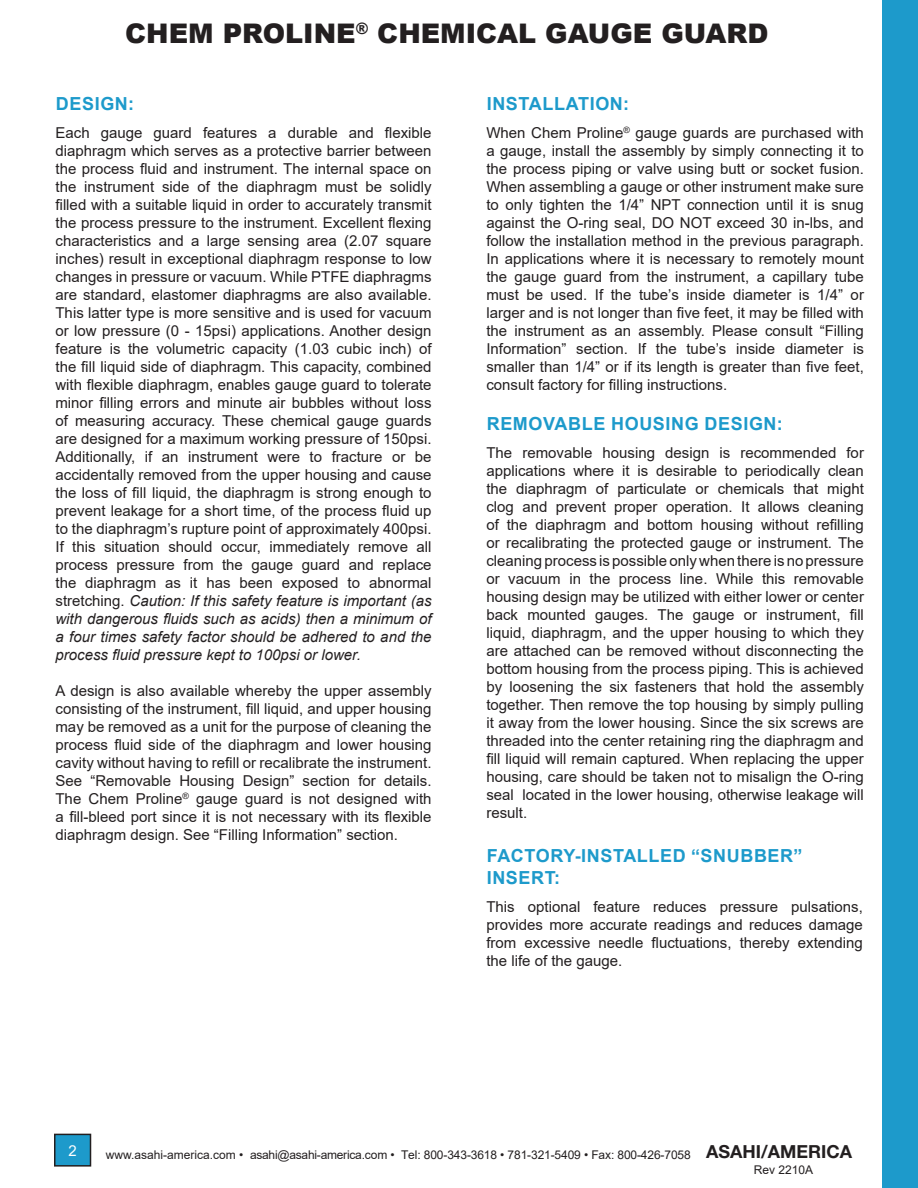
<style>
.page{position:relative;width:918px;height:1188px;background:#fff}
.page>*{position:absolute;margin:0;border:0;box-sizing:border-box;transform-origin:0 0}
.t1{font:900 27px "Arial";color:#231f20}
.Section_Header{font:700 18px/21.6px "Arial";letter-spacing:.035em;color:#1d9acb}
.t2{font:15px/18px "Arial";color:#231f20;text-align:justify}
.t3{font:15px "Arial";color:#fff}
.t4{font:12px/15.5px "Arial";letter-spacing:-.01em;color:#231f20}
.s1{font-style:italic}
.s2{font-family:"Helvetica Neue LT Std";font-weight:700;font-size:18px}
</style>
<div class="page">
<div style="left:55px;top:1134px;width:36px;height:32px;background:#1d9acb"></div>
<div style="left:54px;top:1134px;width:37px;height:33px;border:2px solid #231f20"></div>
<div style="left:882px;top:0;width:36px;height:1188px;background:#1d9acb"></div>
<h1 class="t1" style="left:125px;top:13px;width:645px">CHEM PROLINE<sup>®</sup> CHEMICAL GAUGE GUARD</h1>
<p class="Section_Header" style="left:56px;top:94px;width:80px">DESIGN:</p>
<p class="t2" style="left:56px;top:124px;width:378px">Each gauge guard features a durable and flexible diaphragm which serves as a protective barrier between the process fluid and instrument. The internal space on the instrument side of the diaphragm must be solidly filled with a suitable liquid in order to accurately transmit the process pressure to the instrument. Excellent flexing characteristics and a large sensing area (2.07 square inches) result in exceptional diaphragm response to low changes in pressure or vacuum. While PTFE diaphragms are standard, elastomer diaphragms are also available.<br>This latter type is more sensitive and is used for vacuum or low pressure (0 - 15psi) applications. Another design feature is the volumetric capacity (1.03 cubic inch) of the fill liquid side of diaphragm. This capacity, combined with flexible diaphragm, enables gauge guard to tolerate minor filling errors and minute air bubbles without loss of measuring accuracy. These chemical gauge guards are designed for a maximum working pressure of 150psi.<br>Additionally, if an instrument were to fracture or be accidentally removed from the upper housing and cause the loss of fill liquid, the diaphragm is strong enough to prevent leakage for a short time, of the process fluid up to the diaphragm’s rupture point of approximately 400psi.<br>If this situation should occur, immediately remove all process pressure from the gauge guard and replace the diaphragm as it has been exposed to abnormal stretching. <span class="s1">Caution: If this safety feature is important (as with dangerous fluids such as acids) then a minimum of a four times safety factor should be adhered to and the process fluid pressure kept to 100psi or lower.</span></p>
<p class="t2" style="left:56px;top:682px;width:378px">A design is also available whereby the upper assembly consisting of the instrument, fill liquid, and upper housing may be removed as a unit for the purpose of cleaning the process fluid side of the diaphragm and lower housing cavity without having to refill or recalibrate the instrument.<br>See “Removable Housing Design” section for details.<br>The Chem Proline<sup>®</sup> gauge guard is not designed with a fill-bleed port since it is not necessary with its flexible diaphragm design. See “Filling Information” section.</p>
<p class="Section_Header" style="left:487px;top:94px;width:144px">INSTALLATION:</p>
<p class="t2" style="left:486px;top:124px;width:379px">When Chem Proline<sup>®</sup> gauge guards are purchased with a gauge, install the assembly by simply connecting it to the process piping or valve using butt or socket fusion.<br>When assembling a gauge or other instrument make sure to only tighten the 1/4” NPT connection until it is snug against the O-ring seal, DO NOT exceed 30 in-lbs, and follow the installation method in the previous paragraph.<br>In applications where it is necessary to remotely mount the gauge guard from the instrument, a capillary tube must be used. If the tube’s inside diameter is 1/4” or larger and is not longer than five feet, it may be filled with the instrument as an assembly. Please consult “Filling Information” section. If the tube’s inside diameter is smaller than 1/4” or if its length is greater than five feet, consult factory for filling instructions.</p>
<p class="Section_Header" style="left:487px;top:413px;width:298px">REMOVABLE HOUSING DESIGN:</p>
<p class="t2" style="left:486px;top:444px;width:379px">The removable housing design is recommended for applications where it is desirable to periodically clean the diaphragm of particulate or chemicals that might clog and prevent proper operation. It allows cleaning of the diaphragm and bottom housing without refilling or recalibrating the protected gauge or instrument. The cleaning process is possible only when there is no pressure or vacuum in the process line. While this removable housing design may be utilized with either lower or center back mounted gauges. The gauge or instrument, fill liquid, diaphragm, and the upper housing to which they are attached can be removed without disconnecting the bottom housing from the process piping. This is achieved by loosening the six fasteners that hold the assembly together. Then remove the top housing by simply pulling it away from the lower housing. Since the six screws are threaded into the center retaining ring the diaphragm and fill liquid will remain captured. When replacing the upper housing, care should be taken not to misalign the O-ring seal located in the lower housing, otherwise leakage will result.</p>
<p class="Section_Header" style="left:487px;top:845px;width:317px">FACTORY-INSTALLED “SNUBBER”<br>INSERT:</p>
<p class="t2" style="left:486px;top:898px;width:378px">This optional feature reduces pressure pulsations, provides more accurate readings and reduces damage from excessive needle fluctuations, thereby extending the life of the gauge.</p>
<p class="t3" style="left:68px;top:1140px;width:10px">2</p>
<p class="t4" style="left:754px;top:1147px;width:100px;text-indent:-648px">www.asahi-america.com • asahi@asahi-america.com • Tel: 800-343-3618 • 781-321-5409 • Fax: 800-426-7058 <span class="s2">ASAHI/AMERICA<br></span>Rev 2210A</p>
</div>
